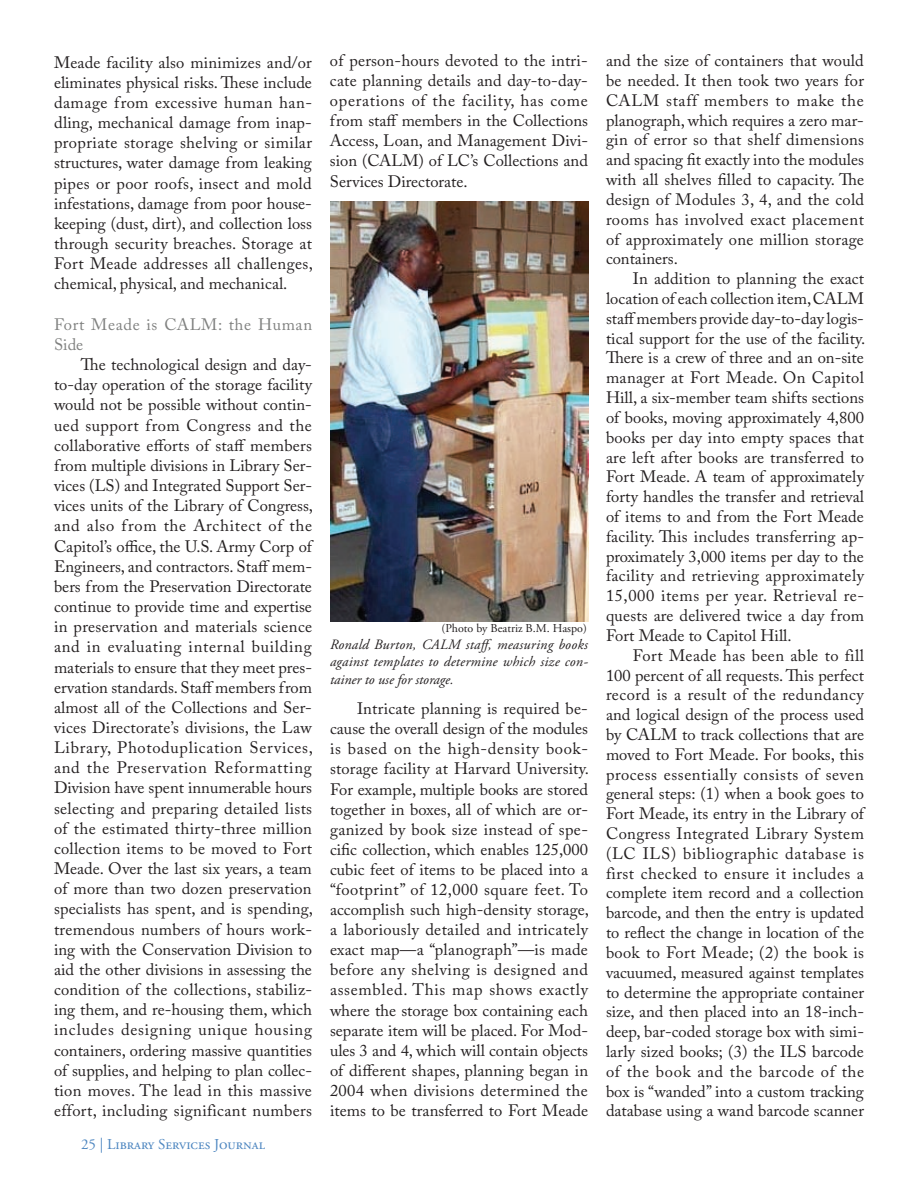
<style>
.page{position:relative;width:918px;height:1188px;background:#fff}
.page>*{position:absolute;margin:0;border:0;box-sizing:border-box;transform-origin:0 0}
.t1{font:16.5px/20.1px "Adobe Caslon Pro";letter-spacing:.005em;color:#231f20;text-align:justify}
.t2{font:16.5px/20.1px "Adobe Caslon Pro";letter-spacing:.04em;color:#808180}
.t3{font:15px "Adobe Garamond Pro";color:#4d86c0}
.t4{font:italic 14.25px/17.1px "Adobe Garamond Pro";letter-spacing:.015em;color:#231f20;text-align:justify}
.t5{font:12px "Adobe Garamond Pro";color:#231f20}
</style>
<div class="page">
<img style="left:330px;top:201px;width:258px;height:420px">
<p class="t1" style="left:54px;top:52px;width:260px">Meade facility also minimizes and/or eliminates physical risks. These include damage from excessive human han&shy;dling, mechanical damage from inap&shy;propriate storage shelving or similar structures, water damage from leaking pipes or poor roofs, insect and mold infestations, damage from poor house&shy;keeping (dust, dirt), and collection loss through security breaches. Storage at Fort Meade addresses all challenges, chemical, physical, and mechanical.</p>
<p class="t2" style="left:54px;top:314px;width:260px">Fort Meade is CALM: the Human<br>Side</p>
<p class="t1" style="left:54px;top:354px;width:261px;text-align:left;text-indent:27px">The technological design and day&shy;to-day operation of the storage facility would not be possible without contin&shy;ued support from Congress and the collaborative efforts of staff members from multiple divisions in Library Ser&shy;vices (LS) and Integrated Support Ser&shy;vices units of the Library of Congress, and also from the Architect of the Capitol’s office, the U.S. Army Corp of Engineers, and contractors. Staff mem&shy;bers from the Preservation Directorate continue to provide time and expertise in preservation and materials science and in evaluating internal building materials to ensure that they meet pres&shy;ervation standards. Staff members from almost all of the Collections and Ser&shy;vices Directorate’s divisions, the Law Library, Photoduplication Services, and the Preservation Reformatting Division have spent innumerable hours selecting and preparing detailed lists of the estimated thirty-three million collection items to be moved to Fort Meade. Over the last six years, a team of more than two dozen preservation specialists has spent, and is spending, tremendous numbers of hours work&shy;ing with the Conservation Division to aid the other divisions in assessing the condition of the collections, stabiliz&shy;ing them, and re-housing them, which includes designing unique housing containers, ordering massive quantities of supplies, and helping to plan collec&shy;tion moves. The lead in this massive effort, including significant numbers</p>
<p class="t3" style="left:81px;top:1136px;width:186px">25 | Library Services Journal</p>
<p class="t1" style="left:330px;top:50px;width:260px">of person-hours devoted to the intri&shy;cate planning details and day-to-day&shy;operations of the facility, has come from staff members in the Collections Access, Loan, and Management Divi&shy;sion (CALM) of LC’s Collections and Services Directorate.</p>
<p class="t5" style="left:441px;top:621px;width:147px">(Photo by Beatriz B.M. Haspo)</p>
<p class="t4" style="left:330px;top:637px;width:259px">Ronald Burton, CALM staff, measuring books against templates to determine which size con&shy;tainer to use for storage.</p>
<p class="t1" style="left:330px;top:698px;width:261px;text-align:left;text-indent:27px">Intricate planning is required be&shy;cause the overall design of the modules is based on the high-density book&shy;storage facility at Harvard University.<br>For example, multiple books are stored together in boxes, all of which are or&shy;ganized by book size instead of spe&shy;cific collection, which enables 125,000 cubic feet of items to be placed into a “footprint” of 12,000 square feet. To accomplish such high-density storage, a laboriously detailed and intricately exact map—a “planograph”—is made before any shelving is designed and assembled. This map shows exactly where the storage box containing each separate item will be placed. For Mod&shy;ules 3 and 4, which will contain objects of different shapes, planning began in 2004 when divisions determined the items to be transferred to Fort Meade</p>
<p class="t1" style="left:606px;top:51px;width:260px">and the size of containers that would be needed. It then took two years for CALM staff members to make the planograph, which requires a zero mar&shy;gin of error so that shelf dimensions and spacing fit exactly into the modules with all shelves filled to capacity. The design of Modules 3, 4, and the cold rooms has involved exact placement of approximately one million storage containers.</p>
<p class="t1" style="left:606px;top:269px;width:261px;text-align:left;text-indent:27px">In addition to planning the exact location of each collection item,CALM staff members provide day-to-day logis&shy;tical support for the use of the facility.<br>There is a crew of three and an on-site manager at Fort Meade. On Capitol Hill, a six-member team shifts sections of books, moving approximately 4,800 books per day into empty spaces that are left after books are transferred to Fort Meade. A team of approximately forty handles the transfer and retrieval of items to and from the Fort Meade facility. This includes transferring ap&shy;proximately 3,000 items per day to the facility and retrieving approximately 15,000 items per year. Retrieval re&shy;quests are delivered twice a day from Fort Meade to Capitol Hill.</p>
<p class="t1" style="left:606px;top:645px;width:260px;text-indent:27px">Fort Meade has been able to fill 100 percent of all requests. This perfect record is a result of the redundancy and logical design of the process used by CALM to track collections that are moved to Fort Meade. For books, this process essentially consists of seven general steps: (1) when a book goes to Fort Meade, its entry in the Library of Congress Integrated Library System (LC ILS) bibliographic database is first checked to ensure it includes a complete item record and a collection barcode, and then the entry is updated to reflect the change in location of the book to Fort Meade; (2) the book is vacuumed, measured against templates to determine the appropriate container size, and then placed into an 18-inch&shy;deep, bar-coded storage box with simi&shy;larly sized books; (3) the ILS barcode of the book and the barcode of the box is “wanded” into a custom tracking database using a wand barcode scanner</p>
</div>
